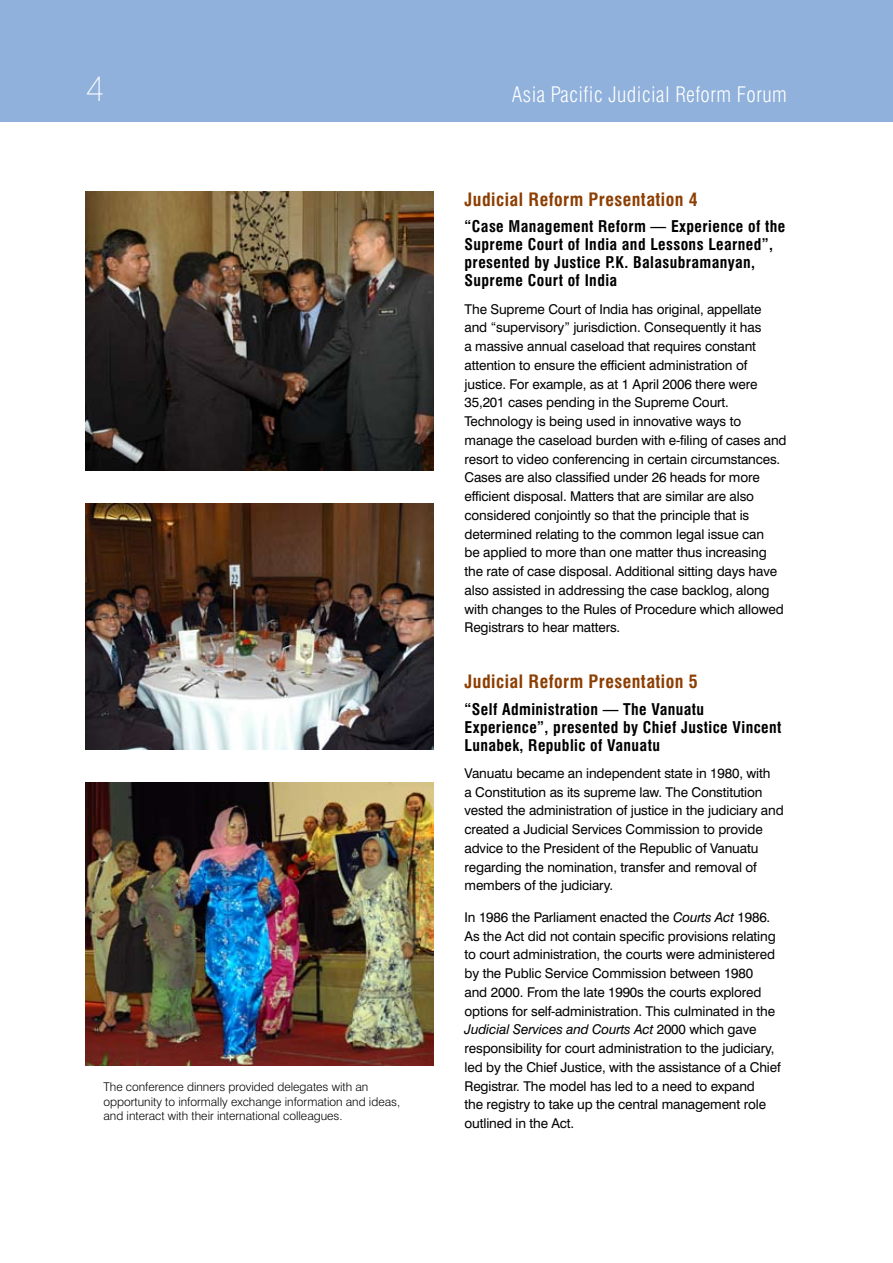
<style>
.page{position:relative;width:893px;height:1263px;background:#fff}
.page>*{position:absolute;margin:0;border:0;box-sizing:border-box;transform-origin:0 0}
.t1{font:100 36px "Swiss 721 BT";color:#fff}
.t2{font:300 condensed 21px "Swiss 721 BT";letter-spacing:.02em;color:#fff}
.t3{font:700 condensed 18px "Swiss 721 BT";letter-spacing:.025em;color:#8d3e02}
.t4{font:700 condensed 15.75px/18px "Swiss 721 BT";letter-spacing:.025em;color:#000}
.t5{font:13.5px/18.8px "Swiss 721 BT";letter-spacing:-.01em;color:#000}
.t6{font:300 12px/14.4px "Swiss 721 BT";color:#000}
.s1{font-style:italic}
</style>
<div class="page">
<div style="left:0;top:0;width:893px;height:122px;background:#90b1db"></div>
<img style="left:85px;top:782px;width:349px;height:284px">
<img style="left:85px;top:503px;width:349px;height:247px">
<img style="left:85px;top:191px;width:349px;height:279px">
<h1 class="t1" style="left:85px;top:67px;width:20px">4</h1>
<h2 class="t2" style="left:512px;top:82px;width:276px">Asia Pacific Judicial Reform Forum</h2>
<p class="t6" style="left:103px;top:1079px;width:298px">The conference dinners provided delegates with an opportunity to informally exchange information and ideas, and interact with their international colleagues.</p>
<h3 class="t3" style="left:465px;top:188px;width:235px">Judicial Reform Presentation 4</h3>
<p class="t4" style="left:465px;top:218px;width:322px">“Case Management Reform — Experience of the Supreme Court of India and Lessons Learned”, presented by Justice P.K. Balasubramanyan, Supreme Court of India</p>
<p class="t5" style="left:465px;top:299px;width:324px">The Supreme Court of India has original, appellate and “supervisory” jurisdiction. Consequently it has<br>a massive annual caseload that requires constant attention to ensure the efficient administration of justice. For example, as at 1 April 2006 there were 35,201 cases pending in the Supreme Court.<br>Technology is being used in innovative ways to manage the caseload burden with e-filing of cases and resort to video conferencing in certain circumstances.<br>Cases are also classified under 26 heads for more efficient disposal. Matters that are similar are also considered conjointly so that the principle that is determined relating to the common legal issue can<br>be applied to more than one matter thus increasing the rate of case disposal. Additional sitting days have also assisted in addressing the case backlog, along with changes to the Rules of Procedure which allowed Registrars to hear matters.</p>
<h3 class="t3" style="left:465px;top:671px;width:235px">Judicial Reform Presentation 5</h3>
<p class="t4" style="left:465px;top:700px;width:318px">“Self Administration — The Vanuatu<br>Experience”, presented by Chief Justice Vincent<br>Lunabek, Republic of Vanuatu</p>
<p class="t5" style="left:465px;top:763px;width:321px">Vanuatu became an independent state in 1980, with<br>a Constitution as its supreme law. The Constitution vested the administration of justice in the judiciary and created a Judicial Services Commission to provide advice to the President of the Republic of Vanuatu regarding the nomination, transfer and removal of members of the judiciary.</p>
<p class="t5" style="left:465px;top:907px;width:317px">In 1986 the Parliament enacted the <span class="s1">Courts Act</span> 1986.<br>As the Act did not contain specific provisions relating to court administration, the courts were administered by the Public Service Commission between 1980<br>and 2000. From the late 1990s the courts explored options for self-administration. This culminated in the <span class="s1">Judicial Services and Courts Act</span> 2000 which gave responsibility for court administration to the judiciary, led by the Chief Justice, with the assistance of a Chief Registrar. The model has led to a need to expand<br>the registry to take up the central management role outlined in the Act.</p>
</div>
